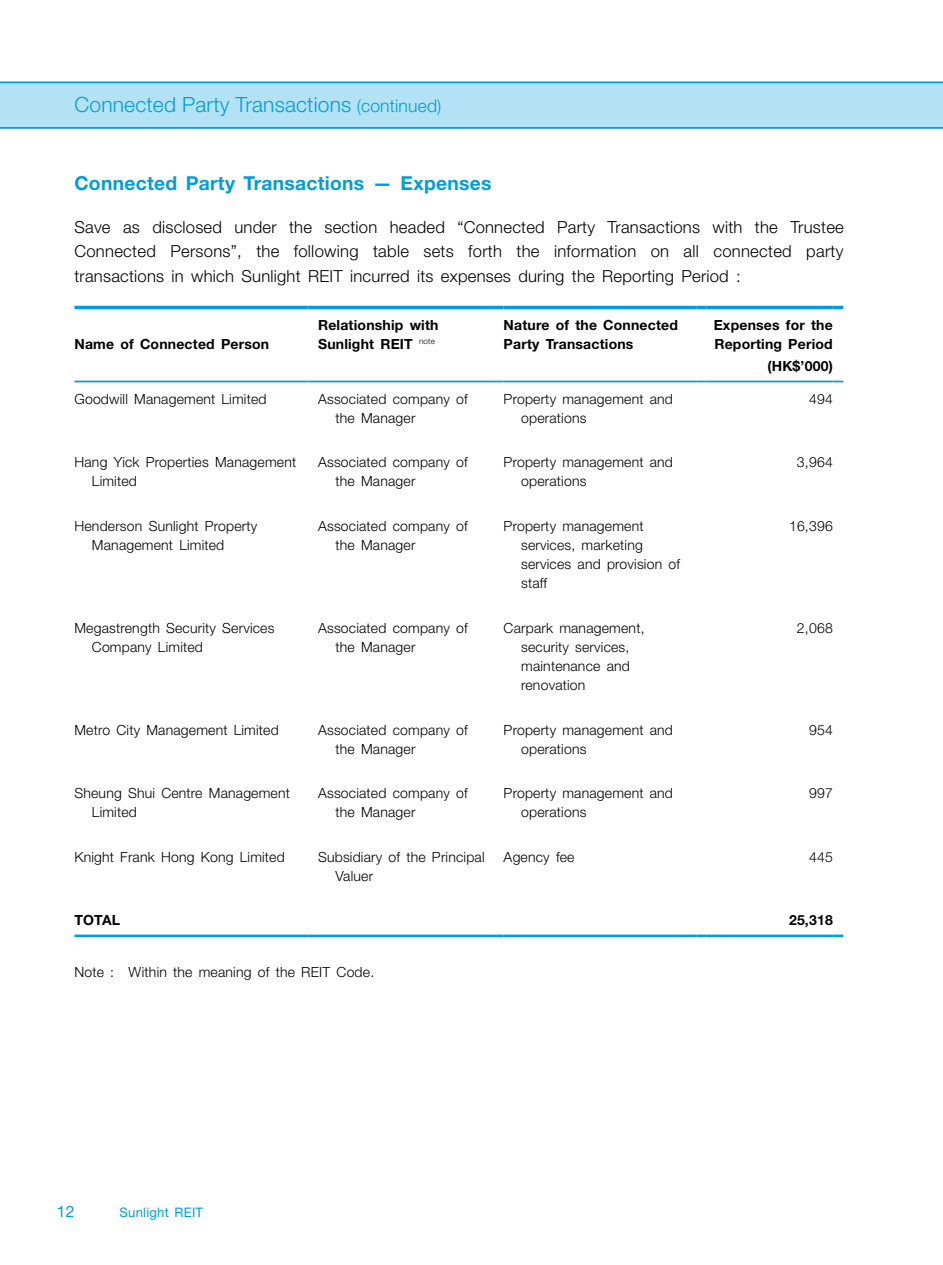
<style>
.page{position:relative;width:943px;height:1265px;background:#fff}
.page>*{position:absolute;margin:0;border:0;box-sizing:border-box;transform-origin:0 0}
.t1{font:300 21px "Helvetica Neue LT Std";letter-spacing:.01em;color:#009ddc}
.t2{font:700 19.25px "Helvetica Neue LT Std";letter-spacing:.015em;color:#009ddc}
.t3{font:300 16.62px/24.5px "Helvetica Neue LT Std";letter-spacing:.015em;color:#000;text-align:justify}
.t4{font:15.75px "Helvetica Neue LT Std";color:#009ddc}
.t5{font:300 14px/19.2px "Helvetica Neue LT Std";letter-spacing:.015em;color:#000}
.t6{font:700 14px/19.2px "Helvetica Neue LT Std";letter-spacing:.015em;color:#000}
.t7{font:13.12px "Helvetica Neue LT Std";letter-spacing:.015em;color:#009ddc}
.s1{font-size:17.5px}
</style>
<div class="page">
<svg style="left:0;top:81px;width:943px;height:48px;background:#a7ddf3"></svg>
<hr style="left:74px;top:306px;width:233px;height:3px;background:#009ddc">
<svg style="left:307px;top:306px;width:11px;height:3px"></svg>
<hr style="left:318px;top:306px;width:175px;height:3px;background:#009ddc">
<svg style="left:493px;top:306px;width:10px;height:3px"></svg>
<hr style="left:503px;top:306px;width:193px;height:3px;background:#009ddc">
<svg style="left:696px;top:306px;width:10px;height:3px"></svg>
<hr style="left:706px;top:306px;width:126px;height:3px;background:#009ddc">
<svg style="left:832px;top:306px;width:11px;height:3px"></svg>
<hr style="left:74px;top:381px;width:233px;height:1px;background:#009ddc">
<hr style="left:318px;top:381px;width:175px;height:1px;background:#009ddc">
<hr style="left:503px;top:381px;width:193px;height:1px;background:#009ddc">
<hr style="left:706px;top:381px;width:126px;height:1px;background:#009ddc">
<hr style="left:74px;top:935px;width:233px;height:2px;background:#009ddc">
<svg style="left:307px;top:935px;width:11px;height:2px"></svg>
<hr style="left:318px;top:935px;width:175px;height:2px;background:#009ddc">
<svg style="left:493px;top:935px;width:10px;height:2px"></svg>
<hr style="left:503px;top:935px;width:193px;height:2px;background:#009ddc">
<svg style="left:696px;top:935px;width:10px;height:2px"></svg>
<hr style="left:706px;top:935px;width:126px;height:2px;background:#009ddc">
<svg style="left:832px;top:935px;width:11px;height:2px"></svg>
<h1 class="t1" style="left:74px;top:91px;width:368px">Connected Party Transactions <span class="s1">(continued)</span></h1>
<h2 class="t2" style="left:74px;top:171px;width:418px">Connected Party Transactions — Expenses</h2>
<p class="t3" style="left:74px;top:214px;width:771px">Save as disclosed under the section headed “Connected Party Transactions with the Trustee Connected Persons”, the following table sets forth the information on all connected party transactions in which Sunlight REIT incurred its expenses during the Reporting Period :</p>
<p class="t6" style="left:74px;top:334px;width:196px">Name of Connected Person</p>
<p class="t6" style="left:318px;top:315px;width:122px">Relationship with<br>Sunlight REIT <sup>note</sup></p>
<p class="t6" style="left:503px;top:315px;width:176px">Nature of the Connected<br>Party Transactions</p>
<p class="t6" style="left:713px;top:315px;width:121px">Expenses for the<br>Reporting Period</p>
<p class="t6" style="left:767px;top:356px;width:67px">(HK$’000)</p>
<p class="t5" style="left:74px;top:389px;width:194px">Goodwill Management Limited</p>
<p class="t5" style="left:335px;top:389px;width:134px;text-indent:-18px">Associated company of the Manager</p>
<p class="t5" style="left:521px;top:389px;width:153px;text-indent:-18px">Property management and operations</p>
<p class="t5" style="left:809px;top:389px;width:25px">494</p>
<p class="t5" style="left:92px;top:452px;width:206px;text-indent:-18px">Hang Yick Properties Management<br>Limited</p>
<p class="t5" style="left:335px;top:452px;width:134px;text-indent:-18px">Associated company of the Manager</p>
<p class="t5" style="left:521px;top:452px;width:153px;text-indent:-18px">Property management and operations</p>
<p class="t5" style="left:797px;top:452px;width:37px">3,964</p>
<p class="t5" style="left:92px;top:516px;width:167px;text-indent:-18px">Henderson Sunlight Property<br>Management Limited</p>
<p class="t5" style="left:335px;top:516px;width:134px;text-indent:-18px">Associated company of the Manager</p>
<p class="t5" style="left:521px;top:516px;width:160px;text-indent:-18px">Property management services, marketing services and provision of staff</p>
<p class="t5" style="left:789px;top:516px;width:45px">16,396</p>
<p class="t5" style="left:92px;top:618px;width:184px;text-indent:-18px">Megastrength Security Services<br>Company Limited</p>
<p class="t5" style="left:335px;top:618px;width:134px;text-indent:-18px">Associated company of the Manager</p>
<p class="t5" style="left:521px;top:618px;width:125px;text-indent:-18px">Carpark management, security services, maintenance and renovation</p>
<p class="t5" style="left:797px;top:618px;width:37px">2,068</p>
<p class="t5" style="left:74px;top:720px;width:206px">Metro City Management Limited</p>
<p class="t5" style="left:335px;top:720px;width:134px;text-indent:-18px">Associated company of the Manager</p>
<p class="t5" style="left:521px;top:720px;width:153px;text-indent:-18px">Property management and operations</p>
<p class="t5" style="left:809px;top:720px;width:25px">954</p>
<p class="t5" style="left:92px;top:783px;width:199px;text-indent:-18px">Sheung Shui Centre Management<br>Limited</p>
<p class="t5" style="left:335px;top:783px;width:134px;text-indent:-18px">Associated company of the Manager</p>
<p class="t5" style="left:521px;top:783px;width:153px;text-indent:-18px">Property management and operations</p>
<p class="t5" style="left:809px;top:783px;width:25px">997</p>
<p class="t5" style="left:74px;top:847px;width:212px">Knight Frank Hong Kong Limited</p>
<p class="t5" style="left:335px;top:847px;width:151px;text-indent:-18px">Subsidiary of the Principal<br>Valuer</p>
<p class="t5" style="left:503px;top:847px;width:72px">Agency fee</p>
<p class="t5" style="left:809px;top:847px;width:25px">445</p>
<p class="t6" style="left:74px;top:910px;width:47px">TOTAL</p>
<p class="t6" style="left:789px;top:910px;width:45px">25,318</p>
<p class="t5" style="left:74px;top:963px;width:301px">Note : Within the meaning of the REIT Code.</p>
<p class="t4" style="left:57px;top:1202px;width:19px">1 2</p>
<p class="t7" style="left:120px;top:1205px;width:85px">Sunlight REIT</p>
</div>
